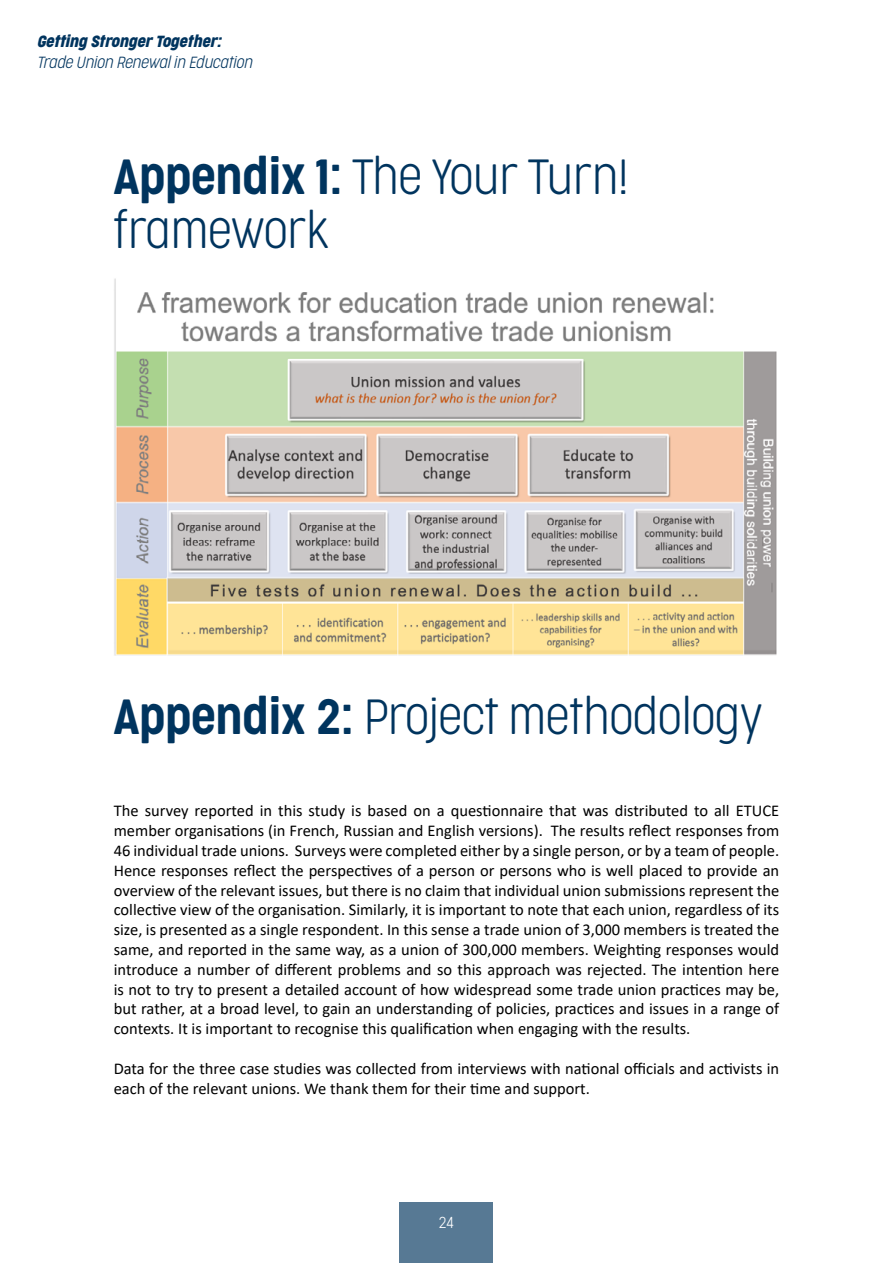
<style>
.page{position:relative;width:893px;height:1263px;background:#fff}
.page>*{position:absolute;margin:0;border:0;box-sizing:border-box;transform-origin:0 0}
.t1{font:200 46.5px/54px "Cocogoose Condensed";color:#00345e}
.t2{font:16.5px/19.8px "Calibri";color:#000;text-align:justify}
.t3{font:italic 200 15.15px "Cocogoose Condensed";color:#00345e}
.t4{font:italic 15.15px "Cocogoose Condensed";color:#00345e}
.t5{font:200 15px "Cocogoose Condensed";color:#fff}
.s1{font-weight:300}
</style>
<div class="page">
<div style="left:400px;top:1202px;width:93px;height:61px;background:#577994"></div>
<img style="left:114px;top:278px;width:663px;height:378px">
<p class="t4" style="left:37px;top:30px;width:186px">Getting Stronger Together:</p>
<p class="t3" style="left:37px;top:52px;width:217px">Trade Union Renewal in Education</p>
<h1 class="t1" style="left:114px;top:149px;width:516px"><span class="s1">Appendix 1:</span> The Your Turn! framework</h1>
<h1 class="t1" style="left:114px;top:689px;width:650px"><span class="s1">Appendix 2:</span> Project methodology</h1>
<p class="t2" style="left:114px;top:801px;width:667px">The survey reported in this study is based on a questionnaire that was distributed to all ETUCE member organisations (in French, Russian and English versions). The results reflect responses from 46 individual trade unions. Surveys were completed either by a single person, or by a team of people.<br>Hence responses reflect the perspectives of a person or persons who is well placed to provide an overview of the relevant issues, but there is no claim that individual union submissions represent the collective view of the organisation. Similarly, it is important to note that each union, regardless of its size, is presented as a single respondent. In this sense a trade union of 3,000 members is treated the same, and reported in the same way, as a union of 300,000 members. Weighting responses would introduce a number of different problems and so this approach was rejected. The intention here is not to try to present a detailed account of how widespread some trade union practices may be, but rather, at a broad level, to gain an understanding of policies, practices and issues in a range of contexts. It is important to recognise this qualification when engaging with the results.</p>
<p class="t2" style="left:114px;top:1058px;width:667px">Data for the three case studies was collected from interviews with national officials and activists in each of the relevant unions. We thank them for their time and support.</p>
<p class="t5" style="left:439px;top:1213px;width:17px">24</p>
</div>
